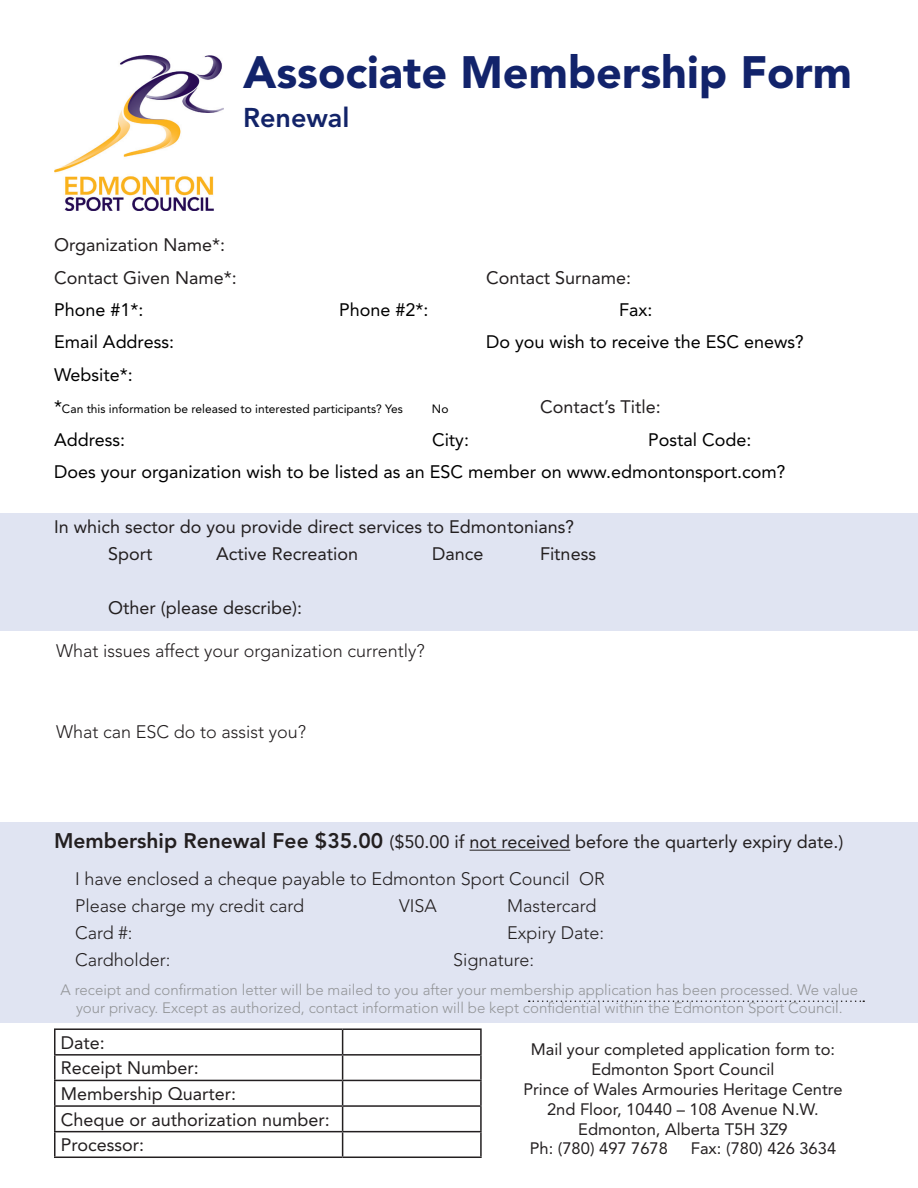
<style>
.page{position:relative;width:918px;height:1188px;background:#fff}
.page>*{position:absolute;margin:0;border:0;box-sizing:border-box;transform-origin:0 0}
.t1{font:900 45px "Avenir LT Std";color:#12236b}
.t2{font:800 27px "Avenir LT Std";color:#122368}
.t3{font:18px "Avenir LT Std";color:#231f20}
.t4{font:300 18px "Avenir LT Std";color:#231f20}
.t5{font:18px "Avenir LT Std";color:#000}
.t6{font:16.5px "Avenir LT Std";color:#231f20}
.t7{font:300 15px/18px "Avenir LT Std";color:#939598;text-align:center}
.t8{font:12px "Avenir LT Std";color:#000}
.s1{font-size:18px}
.s2{font-weight:800;font-size:21px}
</style>
<div class="page">
<div style="left:1px;top:823px;width:917px;height:200px;background:#e0e4f2"></div>
<hr style="left:470px;top:850px;width:100px;height:1px;background:#231f20">
<svg style="left:529px;top:1000px;width:335px;height:2px"></svg>
<img style="left:55px;top:56px;width:168px;height:155px">
<hr style="left:54px;top:1028px;width:289px;height:2px;background:#231f20">
<hr style="left:54px;top:1030px;width:2px;height:24px;background:#231f20">
<hr style="left:343px;top:1028px;width:139px;height:2px;background:#231f20">
<hr style="left:480px;top:1030px;width:2px;height:24px;background:#231f20">
<hr style="left:54px;top:1054px;width:289px;height:2px;background:#231f20">
<hr style="left:54px;top:1056px;width:2px;height:24px;background:#231f20">
<hr style="left:343px;top:1054px;width:139px;height:2px;background:#231f20">
<hr style="left:480px;top:1056px;width:2px;height:24px;background:#231f20">
<hr style="left:54px;top:1080px;width:289px;height:1px;background:#231f20">
<hr style="left:54px;top:1081px;width:2px;height:24px;background:#231f20">
<hr style="left:343px;top:1080px;width:139px;height:1px;background:#231f20">
<hr style="left:480px;top:1081px;width:2px;height:24px;background:#231f20">
<hr style="left:54px;top:1105px;width:289px;height:2px;background:#231f20">
<hr style="left:54px;top:1107px;width:2px;height:24px;background:#231f20">
<hr style="left:343px;top:1105px;width:139px;height:2px;background:#231f20">
<hr style="left:480px;top:1107px;width:2px;height:24px;background:#231f20">
<hr style="left:54px;top:1131px;width:289px;height:1px;background:#231f20">
<hr style="left:54px;top:1132px;width:2px;height:25px;background:#231f20">
<hr style="left:343px;top:1131px;width:139px;height:1px;background:#231f20">
<svg style="left:342px;top:1030px;width:1px;height:127px"></svg>
<hr style="left:480px;top:1132px;width:2px;height:25px;background:#231f20">
<hr style="left:54px;top:1157px;width:289px;height:1px;background:#231f20">
<hr style="left:343px;top:1157px;width:139px;height:1px;background:#231f20">
<div style="left:0;top:513px;width:918px;height:117px;background:#e0e4f2"></div>
<p class="t1" style="left:243px;top:45px;width:611px">Associate Membership Form</p>
<p class="t2" style="left:243px;top:102px;width:108px">Renewal</p>
<p class="t3" style="left:54px;top:235px;width:173px">Organization Name*:</p>
<p class="t3" style="left:54px;top:267px;width:184px">Contact Given Name*:</p>
<p class="t3" style="left:486px;top:267px;width:147px">Contact Surname:</p>
<p class="t5" style="left:54px;top:299px;width:91px">Phone #1*:</p>
<p class="t5" style="left:339px;top:299px;width:91px">Phone #2*:</p>
<p class="t5" style="left:619px;top:299px;width:35px">Fax:</p>
<p class="t5" style="left:54px;top:332px;width:122px">Email Address:</p>
<p class="t5" style="left:486px;top:332px;width:319px">Do you wish to receive the ESC enews?</p>
<p class="t5" style="left:54px;top:364px;width:80px">Website*:</p>
<p class="t8" style="left:54px;top:402px;width:350px"><span class="s1">*</span>Can this information be released to interested participants? Yes</p>
<p class="t8" style="left:432px;top:402px;width:18px">No</p>
<p class="t3" style="left:540px;top:397px;width:122px">Contact’s Title:</p>
<p class="t5" style="left:54px;top:429px;width:73px">Address:</p>
<p class="t5" style="left:432px;top:429px;width:39px">City:</p>
<p class="t5" style="left:648px;top:429px;width:105px">Postal Code:</p>
<p class="t5" style="left:54px;top:461px;width:733px">Does your organization wish to be listed as an ESC member on www.edmontonsport.com?</p>
<p class="t3" style="left:54px;top:516px;width:522px">In which sector do you provide direct services to Edmontonians?</p>
<p class="t3" style="left:108px;top:543px;width:46px">Sport</p>
<p class="t3" style="left:216px;top:543px;width:144px">Active Recreation</p>
<p class="t3" style="left:432px;top:543px;width:53px">Dance</p>
<p class="t3" style="left:540px;top:543px;width:58px">Fitness</p>
<p class="t3" style="left:108px;top:597px;width:196px">Other (please describe):</p>
<p class="t4" style="left:56px;top:641px;width:370px">What issues affect your organization currently?</p>
<p class="t4" style="left:56px;top:722px;width:252px">What can ESC do to assist you?</p>
<p class="t3" style="left:54px;top:832px;width:791px"><span class="s2">Membership Renewal Fee $35.00</span> ($50.00 if not received before the quarterly expiry date.)</p>
<p class="t4" style="left:75px;top:868px;width:531px">I have enclosed a cheque payable to Edmonton Sport Council OR</p>
<p class="t4" style="left:75px;top:895px;width:231px">Please charge my credit card</p>
<p class="t4" style="left:399px;top:895px;width:39px">VISA</p>
<p class="t4" style="left:507px;top:895px;width:91px">Mastercard</p>
<p class="t4" style="left:75px;top:922px;width:59px">Card #:</p>
<p class="t4" style="left:507px;top:922px;width:99px">Expiry Date:</p>
<p class="t4" style="left:75px;top:949px;width:97px">Cardholder:</p>
<p class="t4" style="left:453px;top:949px;width:83px">Signature:</p>
<p class="t7" style="left:61px;top:981px;width:799px">A receipt and confirmation letter will be mailed to you after your membership application has been processed. We value your privacy. Except as authorized, contact information will be kept confidential within the Edmonton Sport Council.</p>
<p class="t6" style="left:531px;top:1040px;width:306px">Mail your completed application form to:</p>
<p class="t6" style="left:591px;top:1060px;width:185px">Edmonton Sport Council</p>
<p class="t6" style="left:523px;top:1080px;width:321px">Prince of Wales Armouries Heritage Centre</p>
<p class="t6" style="left:547px;top:1099px;width:273px">2nd Floor, 10440 – 108 Avenue N.W.</p>
<p class="t6" style="left:578px;top:1119px;width:211px">Edmonton, Alberta T5H 3Z9</p>
<p class="t6" style="left:530px;top:1139px;width:140px">Ph: (780) 497 7678</p>
<p class="t6" style="left:691px;top:1139px;width:147px">Fax: (780) 426 3634</p>
<p class="t3" style="left:61px;top:1032px;width:46px">Date:</p>
<p class="t3" style="left:61px;top:1058px;width:140px">Receipt Number:</p>
<p class="t3" style="left:61px;top:1083px;width:177px">Membership Quarter:</p>
<p class="t3" style="left:61px;top:1109px;width:271px">Cheque or authorization number:</p>
<p class="t3" style="left:61px;top:1135px;width:85px">Processor:</p>
</div>
